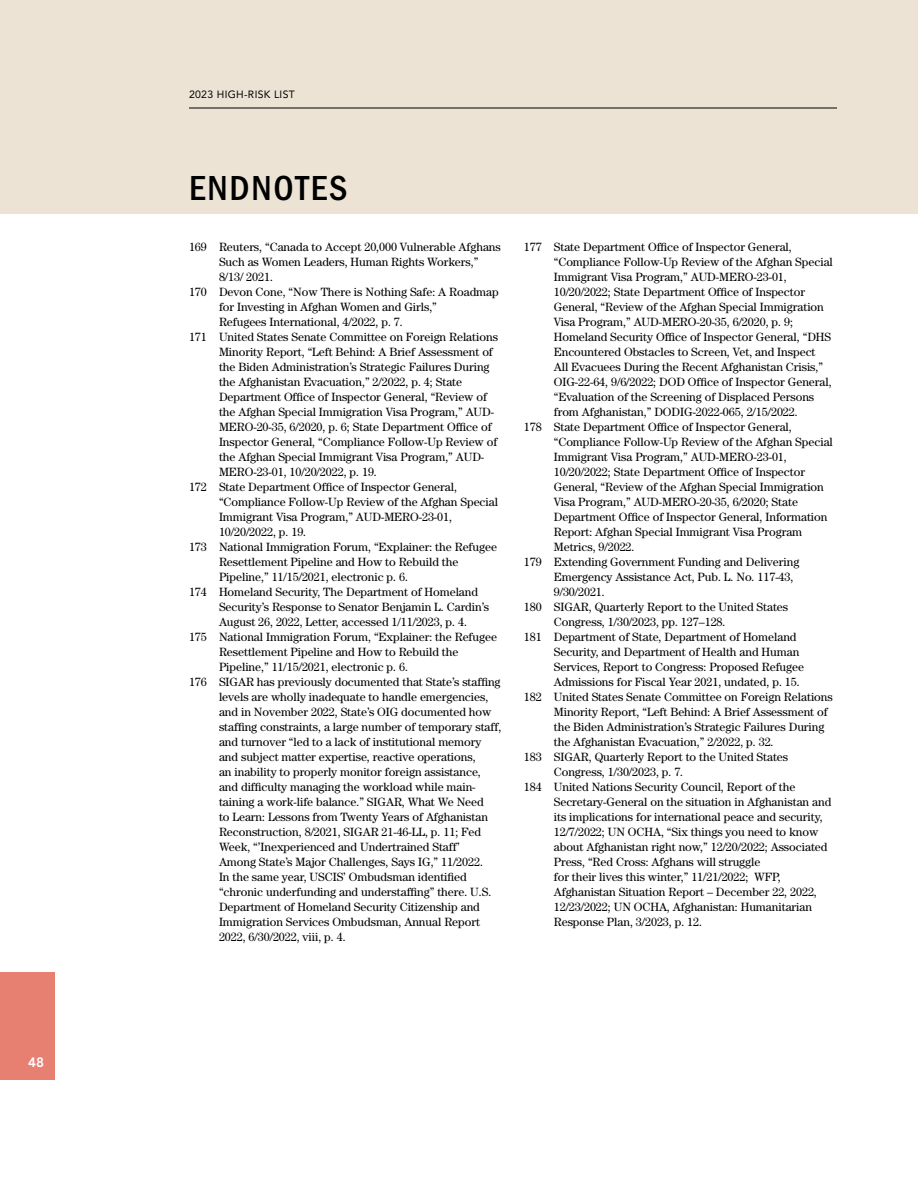
<style>
.page{position:relative;width:918px;height:1188px;background:#fff}
.page>*{position:absolute;margin:0;border:0;box-sizing:border-box;transform-origin:0 0}
.t1{font:500 condensed 36px "ITC Franklin Gothic Std";letter-spacing:.05em;color:#000}
.t2{font:800 13.5px "Avenir LT Std";color:#fff}
.t3{font:12px "Century Std";letter-spacing:-.005em;color:#000}
.t4{font:10.5px "Avenir LT Std";letter-spacing:.03em;color:#000}
</style>
<div class="page">
<div style="left:0;top:972px;width:55px;height:108px;background:#e88072"></div>
<div style="left:0;top:0;width:918px;height:214px;background:#ece3d5"></div>
<hr style="left:189px;top:108px;width:648px;height:1px;background:#000">
<p class="t2" style="left:28px;top:1054px;width:17px">48</p>
<p class="t4" style="left:189px;top:88px;width:107px">2023 HIGH-RISK LIST</p>
<h1 class="t1" style="left:189px;top:167px;width:248px">HIGH-RISK AREA</h1>
<h1 class="t1" style="left:189px;top:167px;width:160px">ENDNOTES</h1>
<p class="t3" style="left:189px;top:240px;width:313px">169 Reuters, “Canada to Accept 20,000 Vulnerable Afghans</p>
<p class="t3" style="left:219px;top:255px;width:261px">Such as Women Leaders, Human Rights Workers,”</p>
<p class="t3" style="left:219px;top:270px;width:56px">8/13/ 2021.</p>
<p class="t3" style="left:189px;top:285px;width:311px">170 Devon Cone, “Now There is Nothing Safe: A Roadmap</p>
<p class="t3" style="left:219px;top:300px;width:219px">for Investing in Afghan Women and Girls,”</p>
<p class="t3" style="left:219px;top:315px;width:185px">Refugees International, 4/2022, p. 7.</p>
<p class="t3" style="left:189px;top:330px;width:311px">171 United States Senate Committee on Foreign Relations</p>
<p class="t3" style="left:219px;top:345px;width:275px">Minority Report, “Left Behind: A Brief Assessment of</p>
<p class="t3" style="left:219px;top:360px;width:272px">the Biden Administration’s Strategic Failures During</p>
<p class="t3" style="left:219px;top:375px;width:245px">the Afghanistan Evacuation,” 2/2022, p. 4; State</p>
<p class="t3" style="left:219px;top:390px;width:270px">Department Office of Inspector General, “Review of</p>
<p class="t3" style="left:219px;top:405px;width:277px">the Afghan Special Immigration Visa Program,” AUD-</p>
<p class="t3" style="left:219px;top:420px;width:274px">MERO-20-35, 6/2020, p. 6; State Department Office of</p>
<p class="t3" style="left:219px;top:435px;width:280px">Inspector General, “Compliance Follow-Up Review of</p>
<p class="t3" style="left:219px;top:450px;width:267px">the Afghan Special Immigrant Visa Program,” AUD-</p>
<p class="t3" style="left:219px;top:465px;width:159px">MERO-23-01, 10/20/2022, p. 19.</p>
<p class="t3" style="left:189px;top:480px;width:270px">172 State Department Office of Inspector General,</p>
<p class="t3" style="left:219px;top:495px;width:281px">“Compliance Follow-Up Review of the Afghan Special</p>
<p class="t3" style="left:219px;top:510px;width:235px">Immigrant Visa Program,” AUD-MERO-23-01,</p>
<p class="t3" style="left:219px;top:525px;width:89px">10/20/2022, p. 19.</p>
<p class="t3" style="left:189px;top:540px;width:310px">173 National Immigration Forum, “Explainer: the Refugee</p>
<p class="t3" style="left:219px;top:555px;width:241px">Resettlement Pipeline and How to Rebuild the</p>
<p class="t3" style="left:219px;top:570px;width:191px">Pipeline,” 11/15/2021, electronic p. 6.</p>
<p class="t3" style="left:189px;top:585px;width:291px">174 Homeland Security, The Department of Homeland</p>
<p class="t3" style="left:219px;top:600px;width:272px">Security’s Response to Senator Benjamin L. Cardin’s</p>
<p class="t3" style="left:219px;top:615px;width:250px">August 26, 2022, Letter, accessed 1/11/2023, p. 4.</p>
<p class="t3" style="left:189px;top:630px;width:310px">175 National Immigration Forum, “Explainer: the Refugee</p>
<p class="t3" style="left:219px;top:645px;width:241px">Resettlement Pipeline and How to Rebuild the</p>
<p class="t3" style="left:219px;top:660px;width:191px">Pipeline,” 11/15/2021, electronic p. 6.</p>
<p class="t3" style="left:189px;top:675px;width:313px">176 SIGAR has previously documented that State’s staffing</p>
<p class="t3" style="left:219px;top:690px;width:271px">levels are wholly inadequate to handle emergencies,</p>
<p class="t3" style="left:219px;top:705px;width:274px">and in November 2022, State’s OIG documented how</p>
<p class="t3" style="left:219px;top:720px;width:284px">staffing constraints, a large number of temporary staff,</p>
<p class="t3" style="left:219px;top:735px;width:264px">and turnover “led to a lack of institutional memory</p>
<p class="t3" style="left:219px;top:750px;width:258px">and subject matter expertise, reactive operations,</p>
<p class="t3" style="left:219px;top:765px;width:263px">an inability to properly monitor foreign assistance,</p>
<p class="t3" style="left:219px;top:780px;width:258px">and difficulty managing the workload while main-</p>
<p class="t3" style="left:219px;top:795px;width:266px">taining a work-life balance.” SIGAR, What We Need</p>
<p class="t3" style="left:219px;top:810px;width:271px">to Learn: Lessons from Twenty Years of Afghanistan</p>
<p class="t3" style="left:219px;top:825px;width:264px">Reconstruction, 8/2021, SIGAR 21-46-LL, p. 11; Fed</p>
<p class="t3" style="left:219px;top:840px;width:242px">Week, “’Inexperienced and Undertrained Staff’</p>
<p class="t3" style="left:219px;top:855px;width:266px">Among State’s Major Challenges, Says IG,” 11/2022.</p>
<p class="t3" style="left:219px;top:870px;width:249px">In the same year, USCIS’ Ombudsman identified</p>
<p class="t3" style="left:219px;top:885px;width:274px">“chronic underfunding and understaffing” there. U.S.</p>
<p class="t3" style="left:219px;top:900px;width:262px">Department of Homeland Security Citizenship and</p>
<p class="t3" style="left:219px;top:915px;width:263px">Immigration Services Ombudsman, Annual Report</p>
<p class="t3" style="left:219px;top:930px;width:128px">2022, 6/30/2022, viii, p. 4.</p>
<p class="t3" style="left:524px;top:240px;width:270px">177 State Department Office of Inspector General,</p>
<p class="t3" style="left:554px;top:255px;width:281px">“Compliance Follow-Up Review of the Afghan Special</p>
<p class="t3" style="left:554px;top:270px;width:235px">Immigrant Visa Program,” AUD-MERO-23-01,</p>
<p class="t3" style="left:554px;top:285px;width:253px">10/20/2022; State Department Office of Inspector</p>
<p class="t3" style="left:554px;top:300px;width:272px">General, “Review of the Afghan Special Immigration</p>
<p class="t3" style="left:554px;top:315px;width:241px">Visa Program,” AUD-MERO-20-35, 6/2020, p. 9;</p>
<p class="t3" style="left:554px;top:330px;width:279px">Homeland Security Office of Inspector General, “DHS</p>
<p class="t3" style="left:554px;top:345px;width:263px">Encountered Obstacles to Screen, Vet, and Inspect</p>
<p class="t3" style="left:554px;top:360px;width:271px">All Evacuees During the Recent Afghanistan Crisis,”</p>
<p class="t3" style="left:554px;top:375px;width:279px">OIG-22-64, 9/6/2022; DOD Office of Inspector General,</p>
<p class="t3" style="left:554px;top:390px;width:262px">“Evaluation of the Screening of Displaced Persons</p>
<p class="t3" style="left:554px;top:405px;width:246px">from Afghanistan,” DODIG-2022-065, 2/15/2022.</p>
<p class="t3" style="left:524px;top:420px;width:270px">178 State Department Office of Inspector General,</p>
<p class="t3" style="left:554px;top:435px;width:281px">“Compliance Follow-Up Review of the Afghan Special</p>
<p class="t3" style="left:554px;top:450px;width:235px">Immigrant Visa Program,” AUD-MERO-23-01,</p>
<p class="t3" style="left:554px;top:465px;width:253px">10/20/2022; State Department Office of Inspector</p>
<p class="t3" style="left:554px;top:480px;width:272px">General, “Review of the Afghan Special Immigration</p>
<p class="t3" style="left:554px;top:495px;width:246px">Visa Program,” AUD-MERO-20-35, 6/2020; State</p>
<p class="t3" style="left:554px;top:510px;width:275px">Department Office of Inspector General, Information</p>
<p class="t3" style="left:554px;top:525px;width:250px">Report: Afghan Special Immigrant Visa Program</p>
<p class="t3" style="left:554px;top:540px;width:82px">Metrics, 9/2022.</p>
<p class="t3" style="left:524px;top:555px;width:277px">179 Extending Government Funding and Delivering</p>
<p class="t3" style="left:554px;top:570px;width:241px">Emergency Assistance Act, Pub. L. No. 117-43,</p>
<p class="t3" style="left:554px;top:585px;width:53px">9/30/2021.</p>
<p class="t3" style="left:524px;top:600px;width:266px">180 SIGAR, Quarterly Report to the United States</p>
<p class="t3" style="left:554px;top:615px;width:173px">Congress, 1/30/2023, pp. 127–128.</p>
<p class="t3" style="left:524px;top:630px;width:274px">181 Department of State, Department of Homeland</p>
<p class="t3" style="left:554px;top:645px;width:247px">Security, and Department of Health and Human</p>
<p class="t3" style="left:554px;top:660px;width:252px">Services, Report to Congress: Proposed Refugee</p>
<p class="t3" style="left:554px;top:675px;width:247px">Admissions for Fiscal Year 2021, undated, p. 15.</p>
<p class="t3" style="left:524px;top:690px;width:311px">182 United States Senate Committee on Foreign Relations</p>
<p class="t3" style="left:554px;top:705px;width:275px">Minority Report, “Left Behind: A Brief Assessment of</p>
<p class="t3" style="left:554px;top:720px;width:272px">the Biden Administration’s Strategic Failures During</p>
<p class="t3" style="left:554px;top:735px;width:221px">the Afghanistan Evacuation,” 2/2022, p. 32.</p>
<p class="t3" style="left:524px;top:750px;width:266px">183 SIGAR, Quarterly Report to the United States</p>
<p class="t3" style="left:554px;top:765px;width:131px">Congress, 1/30/2023, p. 7.</p>
<p class="t3" style="left:524px;top:780px;width:273px">184 United Nations Security Council, Report of the</p>
<p class="t3" style="left:554px;top:795px;width:279px">Secretary-General on the situation in Afghanistan and</p>
<p class="t3" style="left:554px;top:810px;width:270px">its implications for international peace and security,</p>
<p class="t3" style="left:554px;top:825px;width:266px">12/7/2022; UN OCHA, “Six things you need to know</p>
<p class="t3" style="left:554px;top:840px;width:275px">about Afghanistan right now,” 12/20/2022; Associated</p>
<p class="t3" style="left:554px;top:855px;width:208px">Press, “Red Cross: Afghans will struggle</p>
<p class="t3" style="left:554px;top:870px;width:229px">for their lives this winter,” 11/21/2022; WFP,</p>
<p class="t3" style="left:554px;top:885px;width:265px">Afghanistan Situation Report – December 22, 2022,</p>
<p class="t3" style="left:554px;top:900px;width:260px">12/23/2022; UN OCHA, Afghanistan: Humanitarian</p>
<p class="t3" style="left:554px;top:915px;width:150px">Response Plan, 3/2023, p. 12.</p>
</div>
